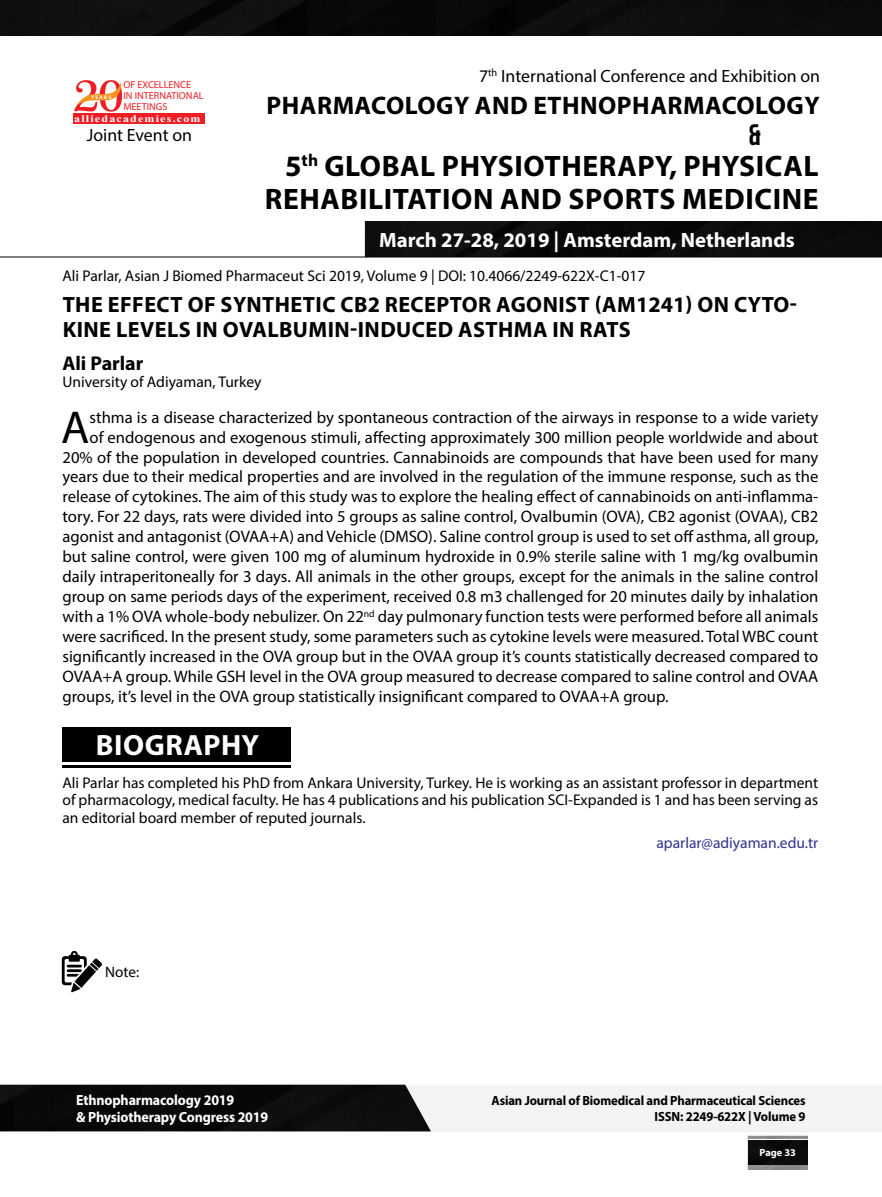
<style>
.page{position:relative;width:882px;height:1197px;background:#fff}
.page>*{position:absolute;margin:0;border:0;box-sizing:border-box;transform-origin:0 0}
.t1{font:46.2px "Myriad Pro";color:#000}
.t2{font:700 29.75px/32.6px "Myriad Pro";letter-spacing:.02em;color:#000;text-align:right}
.t3{font:29.75px "Bebas Neue";color:#000}
.t4{font:700 29.4px "Myriad Pro";letter-spacing:.02em;color:#fff}
.t5{font:700 25.38px "Myriad Pro";letter-spacing:.02em;color:#000}
.t6{font:700 22.22px/24.3px "Myriad Pro";letter-spacing:.02em;color:#000}
.t7{font:700 20.82px "Myriad Pro";color:#fff}
.t8{font:700 19.95px "Myriad Pro";color:#000}
.t9{font:17.85px "Myriad Pro";color:#000}
.t10{font:16.62px "Myriad Pro";color:#000}
.t11{font:15.58px/17.2px "Myriad Pro";color:#000;text-align:justify}
.t12{font:15.58px "Myriad Pro";color:#2e3092}
.t13{font:15.22px "Myriad Pro";color:#000}
.t14{font:700 14.7px/17.7px "Myriad Pro";letter-spacing:-.01em;color:#fff;scale:.95 1}
.t15{font:700 13.3px/15.9px "Myriad Pro";letter-spacing:-.01em;color:#000;text-align:right;scale:.95 1}
.t16{font:700 10.33px "Myriad Pro";color:#fff}
.t17{font:10.15px/10.8px "Myriad Pro";color:#ed1f24}
.t18{font:700 10.15px "Times New Roman";letter-spacing:.1em;color:#fff;scale:1.18 1}
.t19{font:5.25px "Oregon LDO Black";letter-spacing:.24em;color:#fff;scale:1.06 1}
</style>
<div class="page">
<img style="left:748px;top:1140px;width:60px;height:24px">
<hr style="left:748px;top:1136px;width:60px;height:3px;background:#000">
<div style="left:0;top:1085px;width:431px;height:46px;background:#0a0a0a"></div>
<svg style="left:62px;top:950px;width:40px;height:42px"></svg>
<div style="left:365px;top:222px;width:517px;height:35px;background:#0c0c0c"></div>
<div style="left:73px;top:113px;width:132px;height:11px;background:#ed1f24"></div>
<svg style="left:74px;top:80px;width:49px;height:32px"></svg>
<hr style="left:0;top:257px;width:882px;height:1px;background:#000">
<div style="left:0;top:0;width:882px;height:35px;background:#0c0c0c"></div>
<div style="left:62px;top:727px;width:229px;height:35px;background:#000"></div>
<hr style="left:62px;top:765px;width:229px;height:2px;background:#000">
<p class="t17" style="left:123px;top:79px;width:82px">OF EXCELLENCE<br>IN INTERNATIONAL<br>MEETINGS</p>
<p class="t18" style="left:74px;top:111px;width:109px">alliedacademies.com</p>
<p class="t19" style="left:91px;top:94px;width:21px">YEARS</p>
<p class="t9" style="left:87px;top:124px;width:107px">Joint Event on</p>
<p class="t9" style="left:479px;top:65px;width:343px">7<sup>th</sup> International Conference and Exhibition on</p>
<h3 class="t5" style="left:267px;top:89px;width:555px">PHARMACOLOGY AND ETHNOPHARMACOLOGY</h3>
<h2 class="t3" style="left:748px;top:118px;width:14px">&amp;</h2>
<h2 class="t2" style="left:265px;top:149px;width:555px">5<sup>th</sup> GLOBAL PHYSIOTHERAPY, PHYSICAL<br>REHABILITATION AND SPORTS MEDICINE</h2>
<p class="t7" style="left:379px;top:226px;width:417px">March 27-28, 2019 | Amsterdam, Netherlands</p>
<p class="t11" style="left:62px;top:267px;width:584px">Ali Parlar, Asian J Biomed Pharmaceut Sci 2019, Volume 9 | DOI: 10.4066/2249-622X-C1-017</p>
<h3 class="t6" style="left:63px;top:292px;width:736px">THE EFFECT OF SYNTHETIC CB2 RECEPTOR AGONIST (AM1241) ON CYTO-<br>KINE LEVELS IN OVALBUMIN-INDUCED ASTHMA IN RATS</h3>
<p class="t8" style="left:62px;top:350px;width:82px">Ali Parlar</p>
<p class="t11" style="left:62px;top:373px;width:200px">University of Adiyaman, Turkey</p>
<h1 class="t1" style="left:61px;top:399px;width:30px">A</h1>
<p class="t10" style="left:90px;top:407px;width:730px">sthma is a disease characterized by spontaneous contraction of the airways in response to a wide variety</p>
<p class="t10" style="left:90px;top:427px;width:730px">of endogenous and exogenous stimuli, affecting approximately 300 million people worldwide and about</p>
<p class="t10" style="left:62px;top:447px;width:757px">20% of the population in developed countries. Cannabinoids are compounds that have been used for many</p>
<p class="t10" style="left:62px;top:467px;width:757px">years due to their medical properties and are involved in the regulation of the immune response, such as the</p>
<p class="t10" style="left:62px;top:487px;width:757px">release of cytokines. The aim of this study was to explore the healing effect of cannabinoids on anti-inflamma-</p>
<p class="t10" style="left:62px;top:507px;width:757px">tory. For 22 days, rats were divided into 5 groups as saline control, Ovalbumin (OVA), CB2 agonist (OVAA), CB2</p>
<p class="t10" style="left:62px;top:527px;width:757px">agonist and antagonist (OVAA+A) and Vehicle (DMSO). Saline control group is used to set off asthma, all group,</p>
<p class="t10" style="left:62px;top:547px;width:757px">but saline control, were given 100 mg of aluminum hydroxide in 0.9% sterile saline with 1 mg/kg ovalbumin</p>
<p class="t10" style="left:62px;top:567px;width:757px">daily intraperitoneally for 3 days. All animals in the other groups, except for the animals in the saline control</p>
<p class="t10" style="left:62px;top:586px;width:757px">group on same periods days of the experiment, received 0.8 m3 challenged for 20 minutes daily by inhalation</p>
<p class="t10" style="left:62px;top:606px;width:757px">with a 1% OVA whole-body nebulizer. On 22<sup>nd</sup> day pulmonary function tests were performed before all animals</p>
<p class="t10" style="left:62px;top:626px;width:757px">were sacrificed. In the present study, some parameters such as cytokine levels were measured. Total WBC count</p>
<p class="t10" style="left:62px;top:646px;width:757px">significantly increased in the OVA group but in the OVAA group it’s counts statistically decreased compared to</p>
<p class="t10" style="left:62px;top:666px;width:757px">OVAA+A group. While GSH level in the OVA group measured to decrease compared to saline control and OVAA</p>
<p class="t10" style="left:62px;top:686px;width:608px">groups, it’s level in the OVA group statistically insignificant compared to OVAA+A group.</p>
<h3 class="t4" style="left:96px;top:726px;width:165px">BIOGRAPHY</h3>
<p class="t11" style="left:62px;top:774px;width:757px">Ali Parlar has completed his PhD from Ankara University, Turkey. He is working as an assistant professor in department of pharmacology, medical faculty. He has 4 publications and his publication SCI-Expanded is 1 and has been serving as an editorial board member of reputed journals.</p>
<p class="t12" style="left:656px;top:833px;width:163px">aparlar@adiyaman.edu.tr</p>
<p class="t13" style="left:105px;top:963px;width:35px">Note:</p>
<p class="t14" style="left:76px;top:1090px;width:204px">Ethnopharmacology 2019<br>&amp; Physiotherapy Congress 2019</p>
<p class="t15" style="left:492px;top:1092px;width:332px">Asian Journal of Biomedical and Pharmaceutical Sciences<br>ISSN: 2249-622X | Volume 9</p>
<p class="t16" style="left:760px;top:1146px;width:38px">Page 33</p>
</div>
